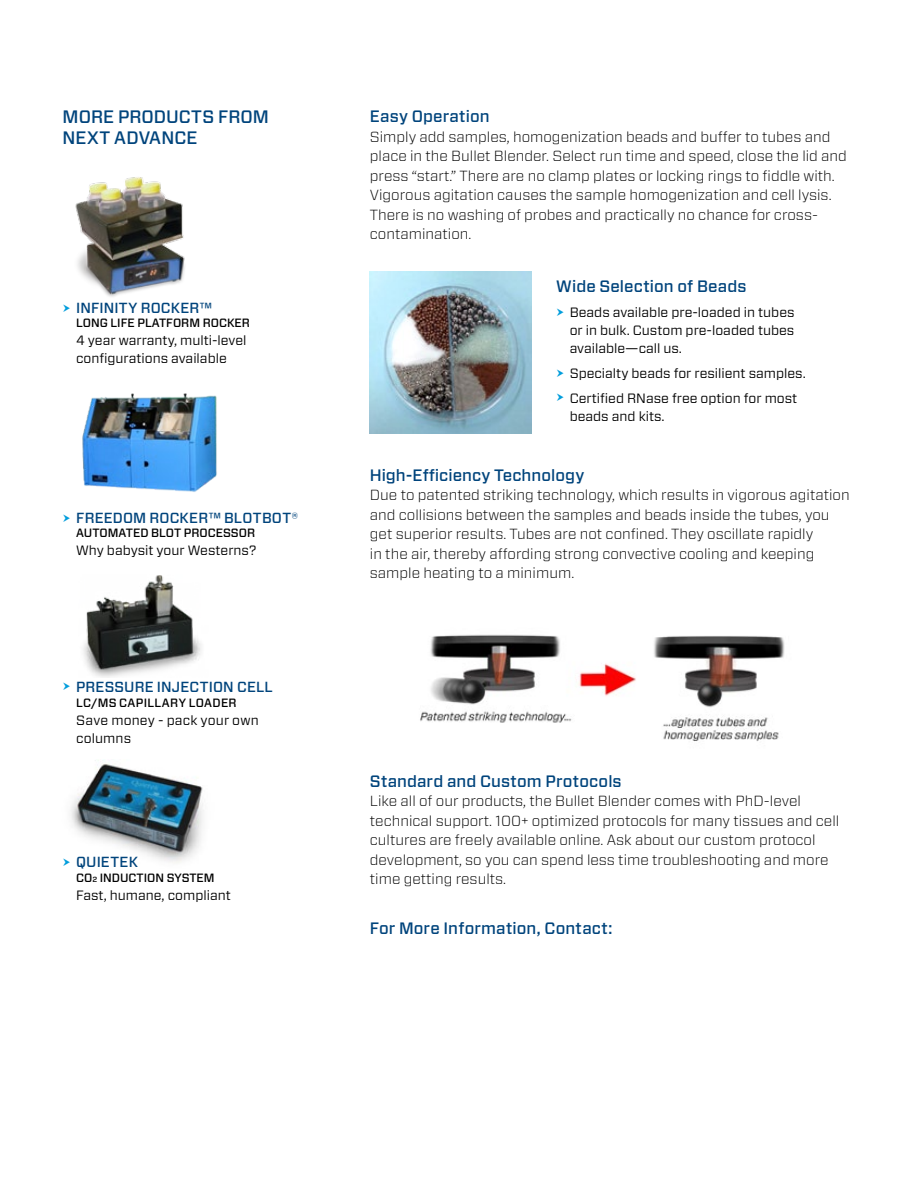
<style>
.page{position:relative;width:918px;height:1188px;background:#fff}
.page>*{position:absolute;margin:0;border:0;box-sizing:border-box;transform-origin:0 0}
.t1{font:500 18px/21px "Forza";letter-spacing:.01em;color:#00447c}
.t2{font:500 16.5px "Forza";color:#00447c}
.t3{font:300 14.7px/19.5px "Forza";color:#000}
.t4{font:500 14.7px "Forza";letter-spacing:.01em;color:#00447c}
.t5{font:13.5px/18px "Forza";color:#000}
.t6{font:500 12px "Forza";color:#000}
.t7{font:500 12px "Forza";letter-spacing:.035em;color:#000}
.s1{font-size:7.5px}
</style>
<div class="page">
<img style="left:70px;top:760px;width:134px;height:103px">
<img style="left:83px;top:575px;width:118px;height:102px">
<img style="left:75px;top:177px;width:110px;height:120px">
<img style="left:370px;top:271px;width:162px;height:162px">
<img style="left:420px;top:634px;width:365px;height:107px">
<img style="left:82px;top:393px;width:135px;height:99px">
<p class="t1" style="left:63px;top:107px;width:208px">More Products From<br>Next Advan</p>
<p class="t1" style="left:174px;top:128px;width:24px">ce</p>
<p class="t4" style="left:76px;top:298px;width:13px">Infinit</p>
<p class="t4" style="left:129px;top:298px;width:85px">y Rocker™</p>
<p class="t6" style="left:76px;top:315px;width:175px">LONG LIFE PLATFORM ROCKER</p>
<p class="t5" style="left:76px;top:332px;width:172px">4 year warranty, multi-level configurations available</p>
<p class="t4" style="left:76px;top:508px;width:223px">Freedom Rocker™ BlotBot®</p>
<p class="t6" style="left:76px;top:525px;width:133px">AUTOMATED BLOT PROCESSO</p>
<p class="t6" style="left:247px;top:525px;width:10px">R</p>
<p class="t5" style="left:76px;top:541px;width:182px">Why babysit your Westerns?</p>
<p class="t4" style="left:76px;top:677px;width:198px">PressuRe Injection Cell</p>
<p class="t7" style="left:76px;top:695px;width:162px">LC/MS CAPILLARYLOADER</p>
<p class="t5" style="left:76px;top:711px;width:184px">Save money - pack your own columns</p>
<p class="t4" style="left:76px;top:853px;width:62px">Quietek</p>
<p class="t6" style="left:76px;top:869px;width:99px">CO<span class="s1">2</span> INDUCTION SYS</p>
<p class="t6" style="left:189px;top:869px;width:17px">TEM</p>
<p class="t5" style="left:76px;top:886px;width:156px">Fast, humane, compliant</p>
<p class="t2" style="left:370px;top:106px;width:121px">Easy Operation</p>
<p class="t3" style="left:370px;top:126px;width:479px">Simply add samples, homogenization beads and buffer to tubes and place in the Bullet Blender. Select run time and speed, close the lid and press “start.” There are no clamp plates or locking rings to fiddle with.<br>Vigorous agitation causes the sample homogenization and cell lysis.<br>There is no washing of probes and practically no chance for cross&shy;contamination.</p>
<p class="t2" style="left:556px;top:275px;width:192px">Wide Selection of Beads</p>
<p class="t5" style="left:570px;top:304px;width:226px;text-align:justify">Beads available pre-loaded in tubes or in bulk. Custom pre-loaded tubes available—call us.</p>
<p class="t5" style="left:570px;top:361px;width:238px;line-height:24.8px">Specialty beads for resilient samples.<br>Certified RNase free option for most</p>
<p class="t5" style="left:570px;top:407px;width:96px">beads and kits.</p>
<p class="t2" style="left:370px;top:464px;width:216px">High-Efficiency Technology</p>
<p class="t3" style="left:370px;top:485px;width:481px">Due to patented striking technology, which results in vigorous agitation and collisions between the samples and beads inside the tubes, you get superior results. Tubes are not confined. They oscillate rapidly<br>in the air, thereby affording strong convective cooling and keeping sample heating to a minimum.</p>
<p class="t2" style="left:370px;top:770px;width:253px">Standard and Custom Protocols</p>
<p class="t3" style="left:370px;top:791px;width:471px">Like all of our products, the Bullet Blender comes with PhD-level technical support. 100+ optimized protocols for many tissues and cell cultures are freely available online. Ask about our custom protocol development, so you can spend less time troubleshooting and more time getting results.</p>
<p class="t2" style="left:370px;top:918px;width:244px">For More Information, Contact:</p>
</div>
